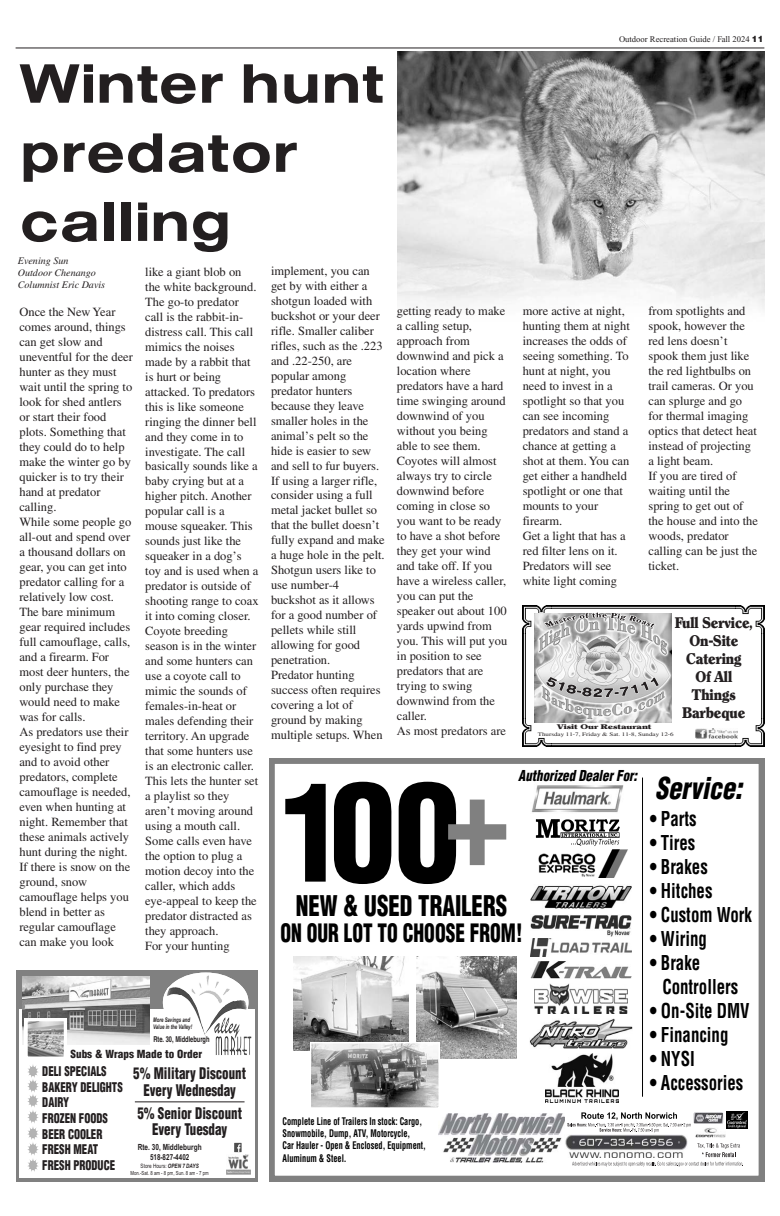
<style>
.page{position:relative;width:780px;height:1216px;background:#fff}
.page>*{position:absolute;margin:0;border:0;box-sizing:border-box;transform-origin:0 0}
.t1{font:900 condensed 133.1px "Helvetica";color:#000}
.t2{font:57.5px/69.1px "Sans Extended Medium DTC";color:#231f20}
.t3{font:italic 900 condensed 29.4px "Helvetica";color:#000;scale:.88 1}
.t4{font:900 condensed 27.8px "Helvetica";color:#000;scale:.82 1}
.t5{font:900 condensed 24.7px "Helvetica";color:#000;scale:.78 1}
.t6{font:700 condensed 20px/24px "Helvetica";color:#000;scale:.85 1}
.t7{font:900 condensed 15.7px/16.4px "Helvetica";color:#231f20;text-align:center;scale:.83 1}
.t8{font:14.9px/17.9px "Cleveland";color:#231f20;text-align:center;scale:.84 1}
.t9{font:italic 900 condensed 14.7px "Helvetica";color:#000;scale:.88 1}
.t10{font:900 condensed 13.1px/15.7px "Helvetica";color:#231f20;scale:.83 1}
.t11{font:12.5px/15px "Times";color:#231f20}
.t12{font:900 condensed 10.9px "Helvetica";color:#231f20}
.t13{font:700 condensed 10.2px/12.3px "Helvetica";color:#000;scale:.81 1}
.t14{font:italic 10.1px/11.9px "Times";color:#231f20}
.t15{font:8.6px "Times New Roman";color:#231f20}
.t16{font:8.5px "Arial Bold MT+T42";color:#231f20;scale:.77 1}
.t17{font:8.2px "Arial Bold MT+T42";color:#231f20;scale:.77 1}
.t18{font:8px "Helvetica Bold+T42";color:#231f20;scale:.71 1}
.t19{font:6.5px "Cleveland";color:#231f20;scale:1.37 1}
.t20{font:6.4px/7.7px "Arial Bold Italic MT+T42";color:#231f20;scale:.68 1}
.t21{font:6px "Arial MT+T42";color:#231f20;scale:.77 1}
.t22{font:5.6px "Arial MT+T42";color:#231f20;scale:.77 1}
.t23{font:5.4px "Times";color:#231f20;scale:1.3 1}
.s1{font-family:"Helvetica";font-weight:900}
.s2{color:#808080}
.s3{font-family:"Arial Bold Italic MT+T42"}
</style>
<div class="page">
<img style="left:398px;top:52px;width:366px;height:257px">
<hr style="left:16px;top:47px;width:748px;height:1px;background:#231f20">
<div style="left:16px;top:969px;width:242px;height:212px;background:#808080"></div>
<div style="left:19px;top:1009px;width:236px;height:169px;background:#fff"></div>
<img style="left:22px;top:976px;width:127px;height:68px">
<svg style="left:163px;top:972px;width:89px;height:83px"></svg>
<img style="left:165px;top:974px;width:83px;height:65px">
<div style="left:234px;top:1142px;width:8px;height:10px;background:#4d4d4d"></div>
<svg style="left:237px;top:1144px;width:3px;height:8px"></svg>
<img style="left:227px;top:1154px;width:23px;height:20px">
<svg style="left:25px;top:1018px;width:42px;height:153px"></svg>
<hr style="left:135px;top:1101px;width:110px;height:1px;background:#231f20">
<svg style="left:269px;top:758px;width:495px;height:423px"></svg>
<hr style="left:642px;top:777px;width:1px;height:319px;background:#000">
<img style="left:695px;top:1127px;width:31px;height:10px">
<img style="left:438px;top:1113px;width:127px;height:49px">
<img style="left:565px;top:1134px;width:123px;height:23px">
<svg style="left:572px;top:1143px;width:172px;height:23px"></svg>
<img style="left:726px;top:1111px;width:21px;height:17px">
<svg style="left:567px;top:1112px;width:156px;height:20px"></svg>
<img style="left:534px;top:983px;width:93px;height:30px">
<img style="left:546px;top:1053px;width:73px;height:49px">
<img style="left:530px;top:960px;width:101px;height:18px">
<img style="left:530px;top:1018px;width:102px;height:30px">
<img style="left:533px;top:849px;width:96px;height:28px">
<img style="left:530px;top:938px;width:102px;height:18px">
<img style="left:530px;top:914px;width:102px;height:22px">
<img style="left:530px;top:884px;width:102px;height:25px">
<img style="left:293px;top:956px;width:115px;height:94px">
<img style="left:416px;top:956px;width:100px;height:102px">
<svg style="left:310px;top:1042px;width:129px;height:66px;background:#9e9e9e"></svg>
<img style="left:531px;top:782px;width:93px;height:31px">
<img style="left:535px;top:817px;width:85px;height:30px">
<img style="left:522px;top:605px;width:29px;height:113px">
<img style="left:551px;top:605px;width:213px;height:28px">
<img style="left:736px;top:633px;width:28px;height:113px">
<img style="left:522px;top:718px;width:214px;height:28px">
<img style="left:695px;top:729px;width:43px;height:9px">
<img style="left:535px;top:613px;width:137px;height:109px">
<svg style="left:546px;top:676px;width:113px;height:21px;background:#b4b3b3"></svg>
<svg style="left:544px;top:612px;width:112px;height:16px;background:#b6b6b6"></svg>
<h2 class="t2" style="left:20px;top:53px;width:365px">Winter hunt predator calling</h2>
<p class="t15" style="left:619px;top:35px;width:146px">Outdoor Recreation Guide / Fall 2024 <span class="s1">11</span></p>
<p class="t14" style="left:18px;top:256px;width:89px">Evening Sun<br>Outdoor Chenango<br>Columnist Eric Davis</p>
<p class="t11" style="left:145px;top:265px;width:115px">like a giant blob on the white background.<br>The go-to predator call is the rabbit-in&shy;distress call. This call mimics the noises made by a rabbit that is hurt or being attacked. To predators this is like someone ringing the dinner bell and they come in to investigate. The call basically sounds like a baby crying but at a higher pitch. Another popular call is a mouse squeaker. This sounds just like the squeaker in a dog’s toy and is used when a predator is outside of shooting range to coax it into coming closer.<br>Coyote breeding season is in the winter and some hunters can use a coyote call to mimic the sounds of females-in-heat or males defending their territory. An upgrade that some hunters use is an electronic caller.<br>This lets the hunter set a playlist so they aren’t moving around using a mouth call.<br>Some calls even have the option to plug a motion decoy into the caller, which adds eye-appeal to keep the predator distracted as they approach.<br>For your hunting</p>
<p class="t11" style="left:271px;top:264px;width:115px">implement, you can get by with either a shotgun loaded with buckshot or your deer rifle. Smaller caliber rifles, such as the .223 and .22-250, are popular among predator hunters because they leave smaller holes in the animal’s pelt so the hide is easier to sew and sell to fur buyers.<br>If using a larger rifle, consider using a full metal jacket bullet so that the bullet doesn’t fully expand and make a huge hole in the pelt.<br>Shotgun users like to use number-4 buckshot as it allows for a good number of pellets while still allowing for good penetration.<br>Predator hunting success often requires covering a lot of ground by making multiple setups. When</p>
<p class="t11" style="left:397px;top:304px;width:112px">getting ready to make a calling setup, approach from downwind and pick a location where predators have a hard time swinging around downwind of you without you being able to see them.<br>Coyotes will almost always try to circle downwind before coming in close so you want to be ready to have a shot before they get your wind and take off. If you have a wireless caller, you can put the speaker out about 100 yards upwind from you. This will put you in position to see predators that are trying to swing downwind from the caller.<br>As most predators are</p>
<p class="t11" style="left:523px;top:304px;width:109px">more active at night, hunting them at night increases the odds of seeing something. To hunt at night, you need to invest in a spotlight so that you can see incoming predators and stand a chance at getting a shot at them. You can get either a handheld spotlight or one that mounts to your firearm.<br>Get a light that has a red filter lens on it.<br>Predators will see white light coming</p>
<p class="t11" style="left:649px;top:304px;width:111px">from spotlights and spook, however the red lens doesn’t spook them just like the red lightbulbs on trail cameras. Or you can splurge and go for thermal imaging optics that detect heat instead of projecting a light beam.<br>If you are tired of waiting until the spring to get out of the house and into the woods, predator calling can be just the ticket.</p>
<p class="t11" style="left:19px;top:306px;width:115px">Once the New Year comes around, things can get slow and uneventful for the deer hunter as they must wait until the spring to look for shed antlers or start their food plots. Something that they could do to help make the winter go by quicker is to try their hand at predator calling.<br>While some people go all-out and spend over a thousand dollars on gear, you can get into predator calling for a relatively low cost.<br>The bare minimum gear required includes full camouflage, calls, and a firearm. For most deer hunters, the only purchase they would need to make was for calls.<br>As predators use their eyesight to find prey and to avoid other predators, complete camouflage is needed, even when hunting at night. Remember that these animals actively hunt during the night.<br>If there is snow on the ground, snow camouflage helps you blend in better as regular camouflage can make you look</p>
<p class="t8" style="left:675px;top:614px;width:94px">Full Service,<br>On-Site<br>Catering<br>Of All<br>Things<br>Barbeque</p>
<p class="t19" style="left:557px;top:723px;width:70px">Visit Our Restaurant</p>
<p class="t23" style="left:538px;top:732px;width:106px">Thursday 11-7, Friday &amp; Sat. 11-8, Sunday 12-6</p>
<p class="t9" style="left:518px;top:770px;width:137px">Authorized Dealer For:</p>
<h3 class="t3" style="left:655px;top:777px;width:100px">Service:</h3>
<h3 class="t6" style="left:650px;top:808px;width:57px">• Parts</h3>
<h3 class="t6" style="left:650px;top:832px;width:55px">• Tires</h3>
<h3 class="t6" style="left:650px;top:856px;width:70px">• Brakes</h3>
<h3 class="t6" style="left:650px;top:880px;width:75px">• Hitches</h3>
<h3 class="t6" style="left:650px;top:904px;width:122px">• Custom Work</h3>
<h3 class="t6" style="left:650px;top:928px;width:69px">• Wiring</h3>
<h3 class="t6" style="left:662px;top:952px;width:91px;text-indent:-13px">• Brake<br>Controllers</h3>
<h3 class="t6" style="left:650px;top:1000px;width:119px">• On-Site DMV</h3>
<h3 class="t6" style="left:650px;top:1024px;width:94px">• Financing</h3>
<h3 class="t6" style="left:650px;top:1048px;width:55px">• NYSI</h3>
<h3 class="t6" style="left:650px;top:1072px;width:112px">• Accessories</h3>
<h1 class="t1" style="left:281px;top:781px;width:230px">100<span class="s2">+</span></h1>
<h3 class="t4" style="left:296px;top:894px;width:259px">NEW &amp; USED TRAILERS</h3>
<h3 class="t5" style="left:280px;top:923px;width:312px">ON OUR LOT TO CHOOSE FROM!</h3>
<p class="t20" style="left:153px;top:1016px;width:59px">More Savings and<br>Value in the Valley!</p>
<p class="t12" style="left:71px;top:1049px;width:133px">Subs &amp; Wraps Made to Order</p>
<p class="t18" style="left:153px;top:1036px;width:81px">Rte. 30, Middleburgh</p>
<p class="t10" style="left:42px;top:1064px;width:99px">DELI SPECIALS<br>BAKERY DELIGHTS<br>DAIRY<br>FROZEN FOODS<br>BEER COOLER<br>FRESH MEAT<br>FRESH PRODUCE</p>
<p class="t7" style="left:133px;top:1066px;width:137px">5% Military Discount<br>Every Wednesday</p>
<p class="t7" style="left:137px;top:1105px;width:128px">5% Senior Discount<br>Every Tuesday</p>
<p class="t13" style="left:283px;top:1115px;width:179px">Complete Line of Trailers In stock: Cargo, Snowmobile, Dump, ATV, Motorcycle,<br>Car Hauler - Open &amp; Enclosed, Equipment, Aluminum &amp; Steel.</p>
<p class="t16" style="left:138px;top:1143px;width:85px">Rte. 30, Middleburgh</p>
<p class="t17" style="left:150px;top:1153px;width:53px">518-827-4402</p>
<p class="t21" style="left:141px;top:1163px;width:77px">Store Hours: <span class="s3">OPEN 7 DAYS</span></p>
<p class="t22" style="left:131px;top:1170px;width:103px">Mon.-Sat. 8 am - 8 pm, Sun. 8 am - 7 pm</p>
</div>
